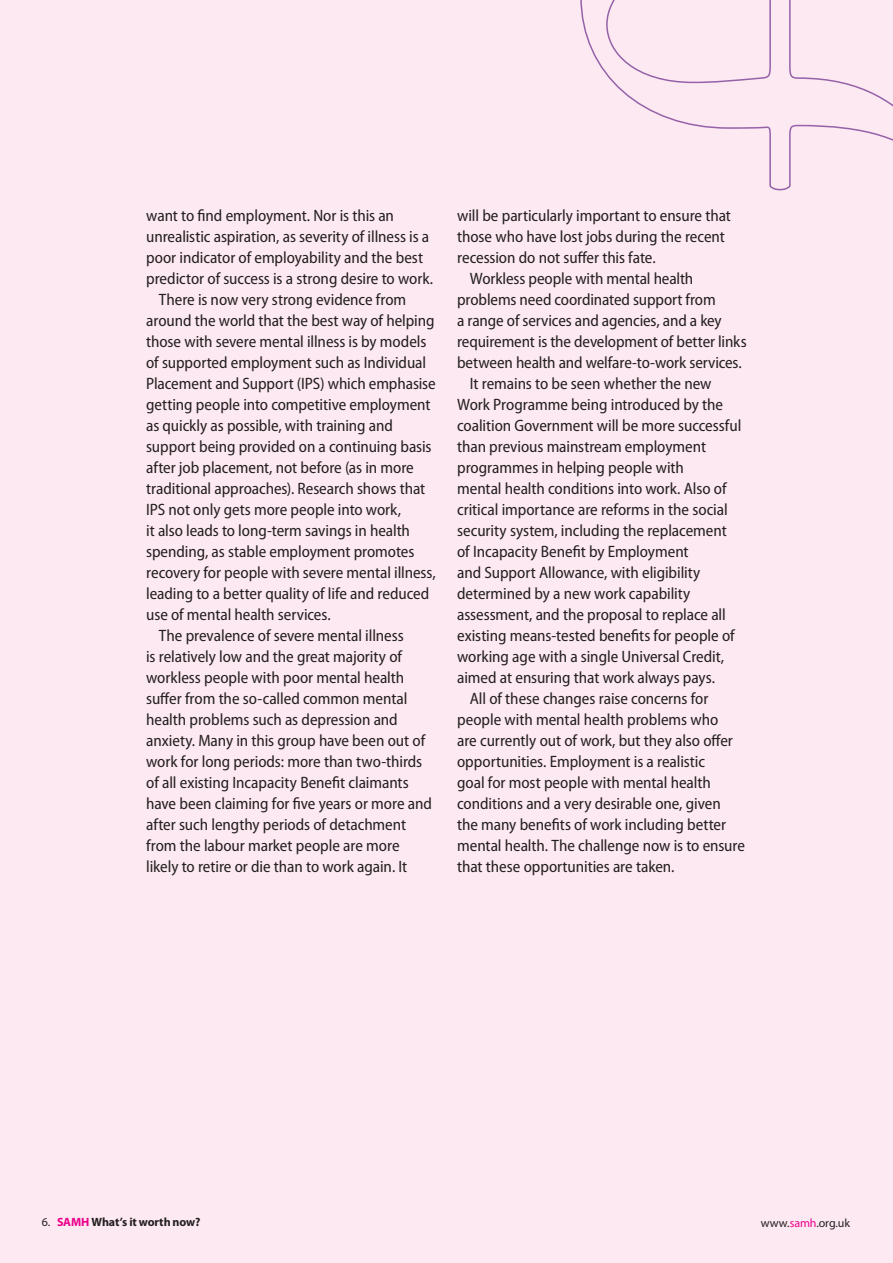
<style>
.page{position:relative;width:893px;height:1263px;background:#fde9f1}
.page>*{position:absolute;margin:0;border:0;box-sizing:border-box;transform-origin:0 0}
.t1{font:semi-condensed 16.5px "Myriad Pro";letter-spacing:-.005em;color:#231f20}
.t2{font:700 12px "Myriad Pro";letter-spacing:-.01em;color:#231f20}
.t3{font:12px "Myriad Pro";letter-spacing:-.01em;color:#231f20}
.s1{font-weight:400}
.s2{color:#ec008c}
</style>
<div class="page">
<svg style="left:580px;top:0;width:313px;height:191px"></svg>
<p class="t1" style="left:146px;top:205px;width:249px">want to find employment. Nor is this an</p>
<p class="t1" style="left:146px;top:226px;width:285px">unrealistic aspiration, as severity of illness is a</p>
<p class="t1" style="left:146px;top:247px;width:278px">poor indicator of employability and the best</p>
<p class="t1" style="left:146px;top:268px;width:288px">predictor of success is a strong desire to work.</p>
<p class="t1" style="left:159px;top:289px;width:249px">There is now very strong evidence from</p>
<p class="t1" style="left:146px;top:310px;width:290px">around the world that the best way of helping</p>
<p class="t1" style="left:146px;top:331px;width:282px">those with severe mental illness is by models</p>
<p class="t1" style="left:146px;top:352px;width:281px">of supported employment such as Individual</p>
<p class="t1" style="left:146px;top:373px;width:291px">Placement and Support (IPS) which emphasise</p>
<p class="t1" style="left:146px;top:394px;width:286px">getting people into competitive employment</p>
<p class="t1" style="left:146px;top:415px;width:248px">as quickly as possible, with training and</p>
<p class="t1" style="left:146px;top:436px;width:287px">support being provided on a continuing basis</p>
<p class="t1" style="left:146px;top:457px;width:269px">after job placement, not before (as in more</p>
<p class="t1" style="left:146px;top:478px;width:281px">traditional approaches). Research shows that</p>
<p class="t1" style="left:146px;top:499px;width:256px">IPS not only gets more people into work,</p>
<p class="t1" style="left:146px;top:520px;width:265px">it also leads to long-term savings in health</p>
<p class="t1" style="left:146px;top:541px;width:270px">spending, as stable employment promotes</p>
<p class="t1" style="left:146px;top:562px;width:291px">recovery for people with severe mental illness,</p>
<p class="t1" style="left:146px;top:583px;width:285px">leading to a better quality of life and reduced</p>
<p class="t1" style="left:146px;top:604px;width:186px">use of mental health services.</p>
<p class="t1" style="left:159px;top:625px;width:246px">The prevalence of severe mental illness</p>
<p class="t1" style="left:146px;top:646px;width:257px">is relatively low and the great majority of</p>
<p class="t1" style="left:146px;top:667px;width:260px">workless people with poor mental health</p>
<p class="t1" style="left:146px;top:688px;width:263px">suffer from the so-called common mental</p>
<p class="t1" style="left:146px;top:710px;width:253px">health problems such as depression and</p>
<p class="t1" style="left:146px;top:731px;width:280px">anxiety. Many in this group have been out of</p>
<p class="t1" style="left:146px;top:752px;width:278px">work for long periods: more than two-thirds</p>
<p class="t1" style="left:146px;top:773px;width:264px">of all existing Incapacity Benefit claimants</p>
<p class="t1" style="left:146px;top:794px;width:287px">have been claiming for five years or more and</p>
<p class="t1" style="left:146px;top:815px;width:261px">after such lengthy periods of detachment</p>
<p class="t1" style="left:146px;top:836px;width:255px">from the labour market people are more</p>
<p class="t1" style="left:146px;top:857px;width:263px">likely to retire or die than to work again. It</p>
<p class="t1" style="left:457px;top:206px;width:275px">will be particularly important to ensure that</p>
<p class="t1" style="left:457px;top:227px;width:269px">those who have lost jobs during the recent</p>
<p class="t1" style="left:457px;top:248px;width:200px">recession do not suffer this fate.</p>
<p class="t1" style="left:470px;top:269px;width:225px">Workless people with mental health</p>
<p class="t1" style="left:457px;top:290px;width:260px">problems need coordinated support from</p>
<p class="t1" style="left:457px;top:311px;width:266px">a range of services and agencies, and a key</p>
<p class="t1" style="left:457px;top:332px;width:291px">requirement is the development of better links</p>
<p class="t1" style="left:457px;top:353px;width:286px">between health and welfare-to-work services.</p>
<p class="t1" style="left:470px;top:374px;width:243px">It remains to be seen whether the new</p>
<p class="t1" style="left:457px;top:395px;width:267px">Work Programme being introduced by the</p>
<p class="t1" style="left:457px;top:416px;width:286px">coalition Government will be more successful</p>
<p class="t1" style="left:457px;top:437px;width:250px">than previous mainstream employment</p>
<p class="t1" style="left:457px;top:458px;width:228px">programmes in helping people with</p>
<p class="t1" style="left:457px;top:479px;width:271px">mental health conditions into work. Also of</p>
<p class="t1" style="left:457px;top:500px;width:272px">critical importance are reforms in the social</p>
<p class="t1" style="left:457px;top:521px;width:271px">security system, including the replacement</p>
<p class="t1" style="left:457px;top:542px;width:233px">of Incapacity Benefit by Employment</p>
<p class="t1" style="left:457px;top:563px;width:245px">and Support Allowance, with eligibility</p>
<p class="t1" style="left:457px;top:584px;width:235px">determined by a new work capability</p>
<p class="t1" style="left:457px;top:605px;width:270px">assessment, and the proposal to replace all</p>
<p class="t1" style="left:457px;top:626px;width:279px">existing means-tested benefits for people of</p>
<p class="t1" style="left:457px;top:647px;width:269px">working age with a single Universal Credit,</p>
<p class="t1" style="left:457px;top:668px;width:259px">aimed at ensuring that work always pays.</p>
<p class="t1" style="left:470px;top:689px;width:240px">All of these changes raise concerns for</p>
<p class="t1" style="left:457px;top:710px;width:263px">people with mental health problems who</p>
<p class="t1" style="left:457px;top:731px;width:277px">are currently out of work, but they also offer</p>
<p class="t1" style="left:457px;top:752px;width:249px">opportunities. Employment is a realistic</p>
<p class="t1" style="left:457px;top:773px;width:255px">goal for most people with mental health</p>
<p class="t1" style="left:457px;top:794px;width:265px">conditions and a very desirable one, given</p>
<p class="t1" style="left:457px;top:815px;width:271px">the many benefits of work including better</p>
<p class="t1" style="left:457px;top:836px;width:289px">mental health. The challenge now is to ensure</p>
<p class="t1" style="left:457px;top:857px;width:219px">that these opportunities are taken.</p>
<p class="t2" style="left:42px;top:1214px;width:160px"><span class="s1">6.</span> <span class="s2">SAMH</span> What’s it worth now?</p>
<p class="t3" style="left:761px;top:1215px;width:91px">www.<span class="s2">samh</span>.org.uk</p>
</div>
